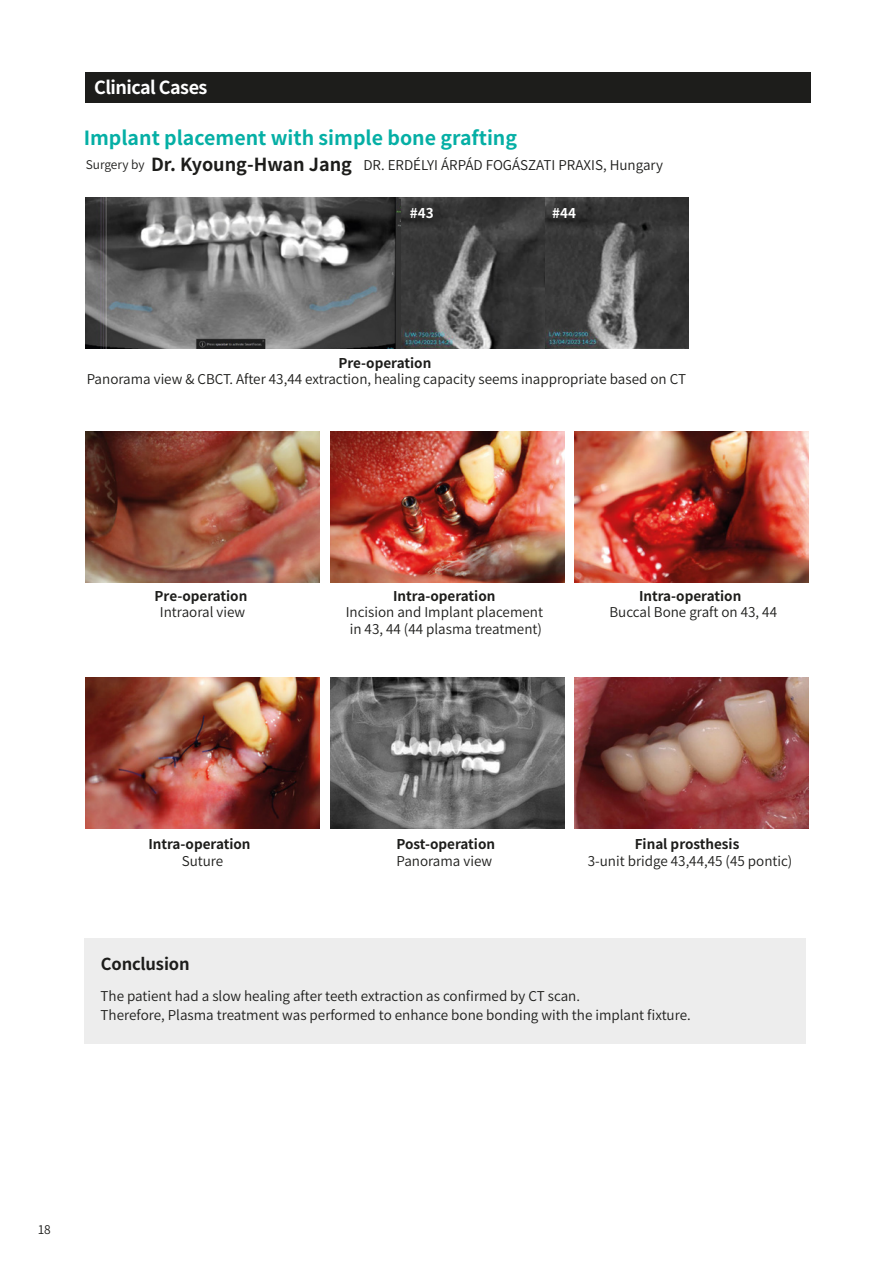
<style>
.page{position:relative;width:893px;height:1263px;background:#fff}
.page>*{position:absolute;margin:0;border:0;box-sizing:border-box;transform-origin:0 0}
.t1{font:700 19.5px "Noto Sans CJ Kkr";color:#05afa5}
.t2{font:700 18px "Noto Sans CJ Kkr";color:#1d1d1b}
.t3{font:700 18px "Noto Sans CJ Kkr";letter-spacing:-.03em;color:#fff}
.t4{font:700 16.5px "Noto Sans CJ Kkr";letter-spacing:-.01em;color:#1d1d1b}
.t5{font:600 13.5px/16.2px "Noto Sans CJ Kkr";color:#1d1d1b;text-align:center}
.t6{font:700 13.5px "Noto Sans CJ Kkr";color:#1d1d1b}
.t7{font:700 13.5px "Noto Sans CJ Kkr";color:#fff}
.t8{font:600 12px "Noto Sans CJ Kkr";color:#1d1d1b}
</style>
<div class="page">
<div style="left:85px;top:72px;width:725px;height:30px;background:#1d1d1b"></div>
<img style="left:86px;top:198px;width:602px;height:151px">
<img style="left:86px;top:431px;width:234px;height:151px">
<img style="left:86px;top:677px;width:234px;height:151px">
<img style="left:330px;top:431px;width:234px;height:151px">
<img style="left:330px;top:677px;width:234px;height:151px">
<img style="left:575px;top:431px;width:234px;height:151px">
<img style="left:575px;top:677px;width:234px;height:151px">
<div style="left:84px;top:938px;width:721px;height:105px;background:#ededed"></div>
<h2 class="t3" style="left:94px;top:78px;width:115px">Clinical Cases</h2>
<h1 class="t1" style="left:84px;top:127px;width:435px">Implant placement with simple bone grafting</h1>
<p class="t8" style="left:86px;top:158px;width:61px">Surgery by</p>
<p class="t5" style="left:363px;top:157px;width:301px">DR. ERDÉLYI ÁRPÁD FOGÁSZATI PRAXIS, Hungary</p>
<h2 class="t2" style="left:151px;top:154px;width:202px">Dr. Kyoung-Hwan Jang</h2>
<p class="t7" style="left:410px;top:205px;width:25px">#43</p>
<p class="t7" style="left:552px;top:205px;width:25px">#44</p>
<p class="t6" style="left:339px;top:355px;width:94px">Pre-operation</p>
<p class="t5" style="left:87px;top:371px;width:601px">Panorama view &amp; CBCT. After 43,44 extraction, healing capacity seems inappropriate based on CT</p>
<p class="t6" style="left:155px;top:588px;width:94px">Pre-operation</p>
<p class="t5" style="left:160px;top:604px;width:87px">Intraoral view</p>
<p class="t6" style="left:393px;top:588px;width:104px">Intra-operation</p>
<p class="t5" style="left:346px;top:604px;width:199px">Incision and Implant placement in 43, 44 (44 plasma treatment)</p>
<p class="t6" style="left:639px;top:588px;width:104px">Intra-operation</p>
<p class="t5" style="left:609px;top:604px;width:169px">Buccal Bone graft on 43, 44</p>
<p class="t6" style="left:148px;top:837px;width:104px">Intra-operation</p>
<p class="t5" style="left:182px;top:853px;width:43px">Suture</p>
<p class="t6" style="left:397px;top:837px;width:100px">Post-operation</p>
<p class="t5" style="left:397px;top:853px;width:97px">Panorama view</p>
<p class="t6" style="left:635px;top:837px;width:106px">Final prosthesis</p>
<p class="t5" style="left:588px;top:853px;width:206px">3-unit bridge 43,44,45 (45 pontic)</p>
<p class="t4" style="left:101px;top:954px;width:90px">Conclusion</p>
<p class="t5" style="left:101px;top:986px;width:592px;line-height:19.5px;text-align:left">The patient had a slow healing after teeth extraction as confirmed by CT scan.<br>Therefore, Plasma treatment was performed to enhance bone bonding with the implant fixture.</p>
<p class="t8" style="left:38px;top:1222px;width:15px">18</p>
</div>
